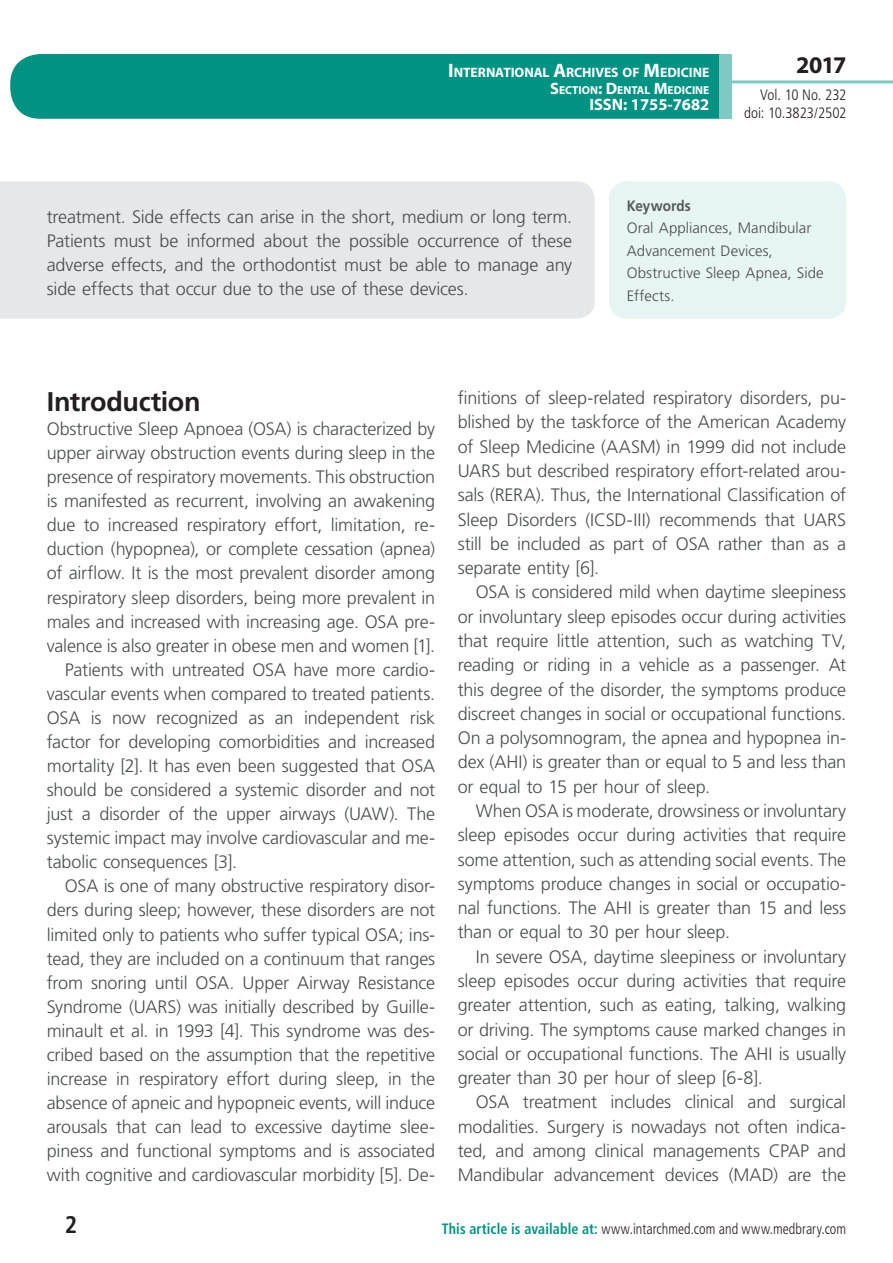
<style>
.page{position:relative;width:893px;height:1263px;background:#fff}
.page>*{position:absolute;margin:0;border:0;box-sizing:border-box;transform-origin:0 0}
.t1{font:700 27px "Frutiger LT Std";letter-spacing:-.015em;color:#231f20}
.t2{font:700 24px "Myriad Pro";color:#231f20}
.t3{font:700 condensed 24px "Frutiger LT Std";color:#231f20}
.t4{font:300 18px/24.3px "Frutiger LT Std";letter-spacing:-.01em;color:#4b4c4d;text-align:justify}
.t5{font:700 16.5px "Myriad Pro";color:#fff}
.t6{font:300 15px/22.5px "Frutiger LT Std";letter-spacing:.005em;color:#4b4c4d}
.t7{font:300 condensed 15px "Frutiger LT Std";color:#231f20;scale:.94 1}
.t8{font:300 condensed 15px/18px "Frutiger LT Std";color:#231f20;text-align:right}
.t9{font:700 15px "Frutiger LT Std";letter-spacing:.005em;color:#57585a;scale:.9 1}
.t10{font:700 13.65px "Myriad Pro";letter-spacing:-.005em;color:#fff}
.t11{font:700 11.55px "Myriad Pro";color:#fff}
.s1{font-size:19.5px}
.s2{font-size:16.5px}
.s3{font-weight:700;color:#009384}
</style>
<div class="page">
<div style="left:10px;top:54px;width:775px;height:65px;background:#009384;border-radius:30px"></div>
<div style="left:732px;top:0;width:161px;height:157px;background:#fff"></div>
<hr style="left:730px;top:80px;width:163px;height:3px;background:#80c9c2">
<div style="left:719px;top:54px;width:13px;height:65px;background:#80c9c2"></div>
<div style="left:0;top:181px;width:595px;height:138px;background:#e6e7e9"></div>
<div style="left:609px;top:181px;width:237px;height:138px;background:#e6f4f3;border-radius:18px"></div>
<p class="t10" style="left:448px;top:64px;width:263px"><span class="s1">I</span>NTERNATIONAL <span class="s1">A</span>RCHIVES OF <span class="s1">M</span>EDICINE</p>
<p class="t11" style="left:550px;top:82px;width:161px"><span class="s2">S</span>ECTION<span class="s2">: D</span>ENTAL <span class="s2">M</span>EDICINE</p>
<p class="t5" style="left:589px;top:94px;width:122px">ISSN: 1755-7682</p>
<h2 class="t2" style="left:796px;top:49px;width:52px">2017</h2>
<p class="t8" style="left:744px;top:86px;width:104px">Vol. 10 No. 232 doi: 10.3823/2502</p>
<p class="t4" style="left:47px;top:205px;width:527px">treatment. Side effects can arise in the short, medium or long term.<br>Patients must be informed about the possible occurrence of these adverse effects, and the orthodontist must be able to manage any side effects that occur due to the use of these devices.</p>
<p class="t9" style="left:627px;top:197px;width:73px">Keywords</p>
<p class="t6" style="left:627px;top:217px;width:198px">Oral Appliances, Mandibular<br>Advancement Devices,<br>Obstructive Sleep Apnea, Side<br>Effects.</p>
<h1 class="t1" style="left:47px;top:386px;width:155px">Introduction</h1>
<p class="t4" style="left:47px;top:417px;width:390px">Obstructive Sleep Apnoea (OSA) is characterized by</p>
<p class="t4" style="left:47px;top:441px;width:390px">upper airway obstruction events during sleep in the</p>
<p class="t4" style="left:47px;top:465px;width:390px">presence of respiratory movements. This obstruction</p>
<p class="t4" style="left:47px;top:489px;width:390px">is manifested as recurrent, involving an awakening</p>
<p class="t4" style="left:47px;top:513px;width:390px">due to increased respiratory effort, limitation, re-</p>
<p class="t4" style="left:47px;top:537px;width:390px">duction (hypopnea), or complete cessation (apnea)</p>
<p class="t4" style="left:47px;top:561px;width:390px">of airflow. It is the most prevalent disorder among</p>
<p class="t4" style="left:47px;top:585px;width:390px">respiratory sleep disorders, being more prevalent in</p>
<p class="t4" style="left:47px;top:609px;width:390px">males and increased with increasing age. OSA pre-</p>
<p class="t4" style="left:47px;top:633px;width:390px">valence is also greater in obese men and women [1].</p>
<p class="t4" style="left:65px;top:658px;width:372px">Patients with untreated OSA have more cardio-</p>
<p class="t4" style="left:47px;top:682px;width:390px">vascular events when compared to treated patients.</p>
<p class="t4" style="left:47px;top:706px;width:390px">OSA is now recognized as an independent risk</p>
<p class="t4" style="left:47px;top:730px;width:390px">factor for developing comorbidities and increased</p>
<p class="t4" style="left:47px;top:754px;width:390px">mortality [2]. It has even been suggested that OSA</p>
<p class="t4" style="left:47px;top:778px;width:390px">should be considered a systemic disorder and not</p>
<p class="t4" style="left:47px;top:802px;width:390px">just a disorder of the upper airways (UAW). The</p>
<p class="t4" style="left:47px;top:826px;width:390px">systemic impact may involve cardiovascular and me-</p>
<p class="t4" style="left:47px;top:850px;width:192px">tabolic consequences [3].</p>
<p class="t4" style="left:65px;top:874px;width:372px">OSA is one of many obstructive respiratory disor-</p>
<p class="t4" style="left:47px;top:898px;width:390px">ders during sleep; however, these disorders are not</p>
<p class="t4" style="left:47px;top:922px;width:390px">limited only to patients who suffer typical OSA; ins-</p>
<p class="t4" style="left:47px;top:946px;width:390px">tead, they are included on a continuum that ranges</p>
<p class="t4" style="left:47px;top:970px;width:390px">from snoring until OSA. Upper Airway Resistance</p>
<p class="t4" style="left:47px;top:995px;width:390px">Syndrome (UARS) was initially described by Guille-</p>
<p class="t4" style="left:47px;top:1019px;width:390px">minault et al. in 1993 [4]. This syndrome was des-</p>
<p class="t4" style="left:47px;top:1043px;width:390px">cribed based on the assumption that the repetitive</p>
<p class="t4" style="left:47px;top:1067px;width:390px">increase in respiratory effort during sleep, in the</p>
<p class="t4" style="left:47px;top:1091px;width:390px">absence of apneic and hypopneic events, will induce</p>
<p class="t4" style="left:47px;top:1115px;width:390px">arousals that can lead to excessive daytime slee-</p>
<p class="t4" style="left:47px;top:1139px;width:390px">piness and functional symptoms and is associated</p>
<p class="t4" style="left:47px;top:1163px;width:390px">with cognitive and cardiovascular morbidity [5]. De-</p>
<p class="t4" style="left:458px;top:386px;width:390px">finitions of sleep-related respiratory disorders, pu&shy;blished by the taskforce of the American Academy of Sleep Medicine (AASM) in 1999 did not include UARS but described respiratory effort-related arou&shy;sals (RERA). Thus, the International Classification of Sleep Disorders (ICSD-III) recommends that UARS still be included as part of OSA rather than as a separate entity [6].</p>
<p class="t4" style="left:458px;top:580px;width:390px;text-indent:18px">OSA is considered mild when daytime sleepiness or involuntary sleep episodes occur during activities that require little attention, such as watching TV, reading or riding in a vehicle as a passenger. At this degree of the disorder, the symptoms produce discreet changes in social or occupational functions.<br>On a polysomnogram, the apnea and hypopnea in&shy;dex (AHI) is greater than or equal to 5 and less than or equal to 15 per hour of sleep.</p>
<p class="t4" style="left:458px;top:799px;width:390px;text-indent:18px">When OSA is moderate, drowsiness or involuntary sleep episodes occur during activities that require some attention, such as attending social events. The symptoms produce changes in social or occupatio&shy;nal functions. The AHI is greater than 15 and less than or equal to 30 per hour sleep.</p>
<p class="t4" style="left:458px;top:944px;width:390px;text-indent:18px">In severe OSA, daytime sleepiness or involuntary sleep episodes occur during activities that require greater attention, such as eating, talking, walking or driving. The symptoms cause marked changes in social or occupational functions. The AHI is usually greater than 30 per hour of sleep [6-8].</p>
<p class="t4" style="left:458px;top:1090px;width:390px;text-indent:18px">OSA treatment includes clinical and surgical modalities. Surgery is nowadays not often indica&shy;ted, and among clinical managements CPAP and Mandibular advancement devices (MAD) are the</p>
<h2 class="t3" style="left:65px;top:1210px;width:14px">2</h2>
<p class="t7" style="left:442px;top:1220px;width:432px"><span class="s3">This article is available at:</span> www.intarchmed.com and www.medbrary.com</p>
</div>
